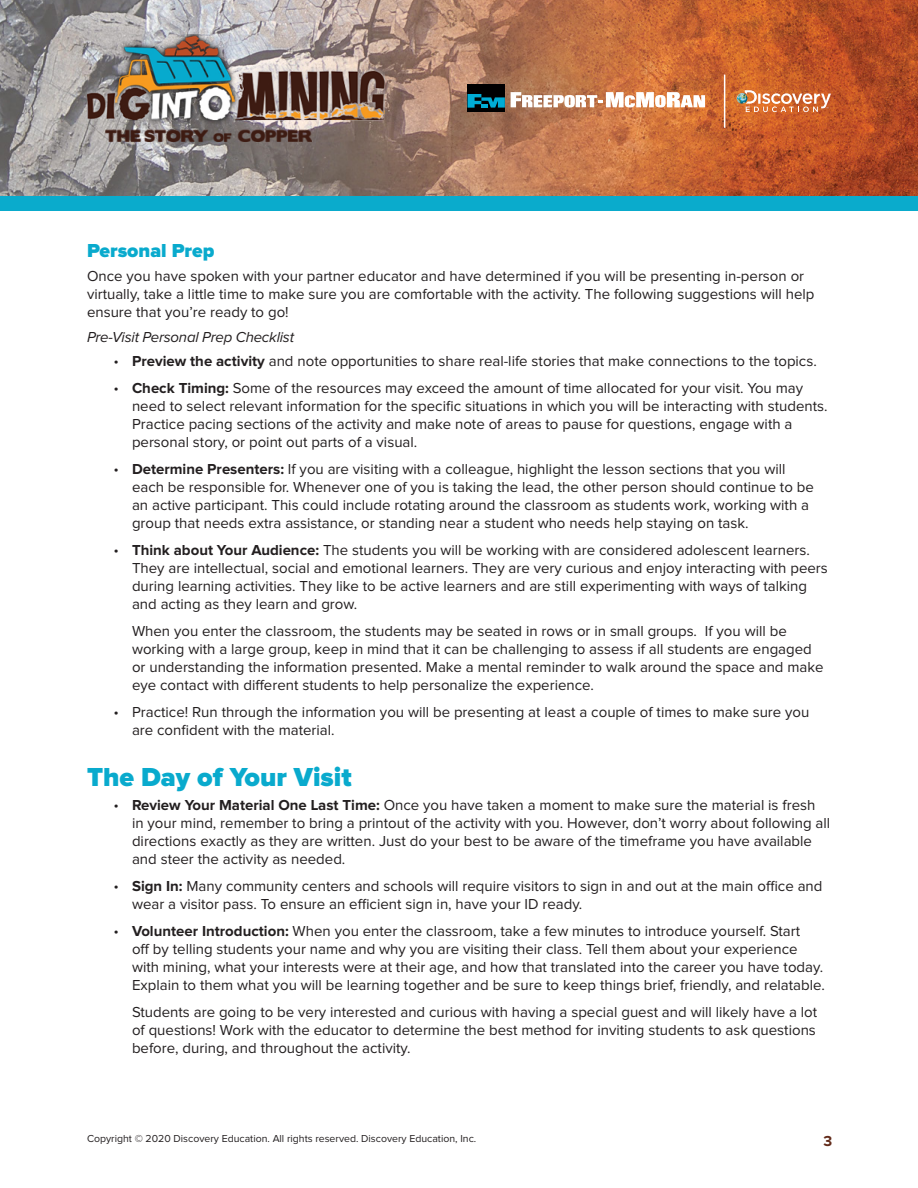
<style>
.page{position:relative;width:918px;height:1188px;background:#fff}
.page>*{position:absolute;margin:0;border:0;box-sizing:border-box;transform-origin:0 0}
.Subhead1{font:900 27px "Proxima Nova";color:#09aacd}
.Subhead2{font:900 19.5px "Proxima Nova";color:#09aacd}
.Bullets_no_bullet{font:15px/18px "Proxima Nova";color:#231f20}
.Body_Copy{font:15px/18px "Proxima Nova";color:#231f20}
.Body_Copy-2{font:italic 15px "Proxima Nova";letter-spacing:-.015em;color:#231f20}
.t1{font:700 15px "Proxima Nova";color:#622b1a}
.t2{font:10.5px "Proxima Nova";color:#231f20}
.s1{font-family:"Myriad Pro"}
.s2{font-weight:700}
</style>
<div class="page">
<img style="left:0;top:0;width:918px;height:196px">
<div style="left:0;top:196px;width:918px;height:15px;background:#0aabcc"></div>
<img style="left:87px;top:35px;width:297px;height:107px">
<svg style="left:737px;top:90px;width:94px;height:22px;background:#d88f64"></svg>
<hr style="left:724px;top:75px;width:1px;height:53px;background:#fff">
<svg style="left:511px;top:92px;width:194px;height:15px"></svg>
<div style="left:468px;top:84px;width:37px;height:28px;background:#000001"></div>
<svg style="left:468px;top:94px;width:37px;height:14px"></svg>
<p class="Subhead2" style="left:87px;top:241px;width:129px">Personal Prep</p>
<p class="Body_Copy" style="left:87px;top:268px;width:729px">Once you have spoken with your partner educator and have determined if you will be presenting in-person or virtually, take a little time to make sure you are comfortable with the activity. The following suggestions will help ensure that you’re ready to go!</p>
<p class="Body_Copy-2" style="left:87px;top:330px;width:209px">Pre-Visit Personal Prep Checklist</p>
<p class="Bullets_no_bullet" style="left:114px;top:353px;width:704px"><span class="s1">•</span> <span class="s2">Preview the activity</span> and note opportunities to share real-life stories that make connections to the topics.</p>
<p class="Bullets_no_bullet" style="left:132px;top:380px;width:697px;text-indent:-18px"><span class="s1">•</span> <span class="s2">Check Timing:</span> Some of the resources may exceed the amount of time allocated for your visit. You may need to select relevant information for the specific situations in which you will be interacting with students.<br>Practice pacing sections of the activity and make note of areas to pause for questions, engage with a personal story, or point out parts of a visual.</p>
<p class="Bullets_no_bullet" style="left:132px;top:461px;width:683px;text-indent:-18px"><span class="s1">•</span> <span class="s2">Determine Presenters:</span> If you are visiting with a colleague, highlight the lesson sections that you will each be responsible for. Whenever one of you is taking the lead, the other person should continue to be an active participant. This could include rotating around the classroom as students work, working with a group that needs extra assistance, or standing near a student who needs help staying on task.</p>
<p class="Bullets_no_bullet" style="left:132px;top:542px;width:697px;text-indent:-18px"><span class="s1">•</span> <span class="s2">Think about Your Audience:</span> The students you will be working with are considered adolescent learners.<br>They are intellectual, social and emotional learners. They are very curious and enjoy interacting with peers during learning activities. They like to be active learners and are still experimenting with ways of talking and acting as they learn and grow.</p>
<p class="Bullets_no_bullet" style="left:132px;top:623px;width:693px">When you enter the classroom, the students may be seated in rows or in small groups. If you will be working with a large group, keep in mind that it can be challenging to assess if all students are engaged or understanding the information presented. Make a mental reminder to walk around the space and make eye contact with different students to help personalize the experience.</p>
<p class="Bullets_no_bullet" style="left:132px;top:704px;width:679px;text-indent:-18px"><span class="s1">•</span> Practice! Run through the information you will be presenting at least a couple of times to make sure you are confident with the material.</p>
<p class="Subhead1" style="left:87px;top:765px;width:266px">The Day of Your Visit</p>
<p class="Bullets_no_bullet" style="left:132px;top:797px;width:700px;text-indent:-18px"><span class="s1">•</span> <span class="s2">Review Your Material One Last Time:</span> Once you have taken a moment to make sure the material is fresh in your mind, remember to bring a printout of the activity with you. However, don’t worry about following all directions exactly as they are written. Just do your best to be aware of the timeframe you have available and steer the activity as needed.</p>
<p class="Bullets_no_bullet" style="left:132px;top:878px;width:692px;text-indent:-18px"><span class="s1">•</span> <span class="s2">Sign In:</span> Many community centers and schools will require visitors to sign in and out at the main office and wear a visitor pass. To ensure an efficient sign in, have your ID ready.</p>
<p class="Bullets_no_bullet" style="left:132px;top:923px;width:694px;text-indent:-18px"><span class="s1">•</span> <span class="s2">Volunteer Introduction:</span> When you enter the classroom, take a few minutes to introduce yourself. Start<br>off by telling students your name and why you are visiting their class. Tell them about your experience with mining, what your interests were at their age, and how that translated into the career you have today.<br>Explain to them what you will be learning together and be sure to keep things brief, friendly, and relatable.</p>
<p class="Bullets_no_bullet" style="left:132px;top:1004px;width:687px;text-align:justify">Students are going to be very interested and curious with having a special guest and will likely have a lot of questions! Work with the educator to determine the best method for inviting students to ask questions before, during, and throughout the activity.</p>
<p class="t2" style="left:87px;top:1134px;width:391px">Copyright © 2020 Discovery Education. All rights reserved. Discovery Education, Inc.</p>
<p class="t1" style="left:823px;top:1134px;width:10px">3</p>
</div>
